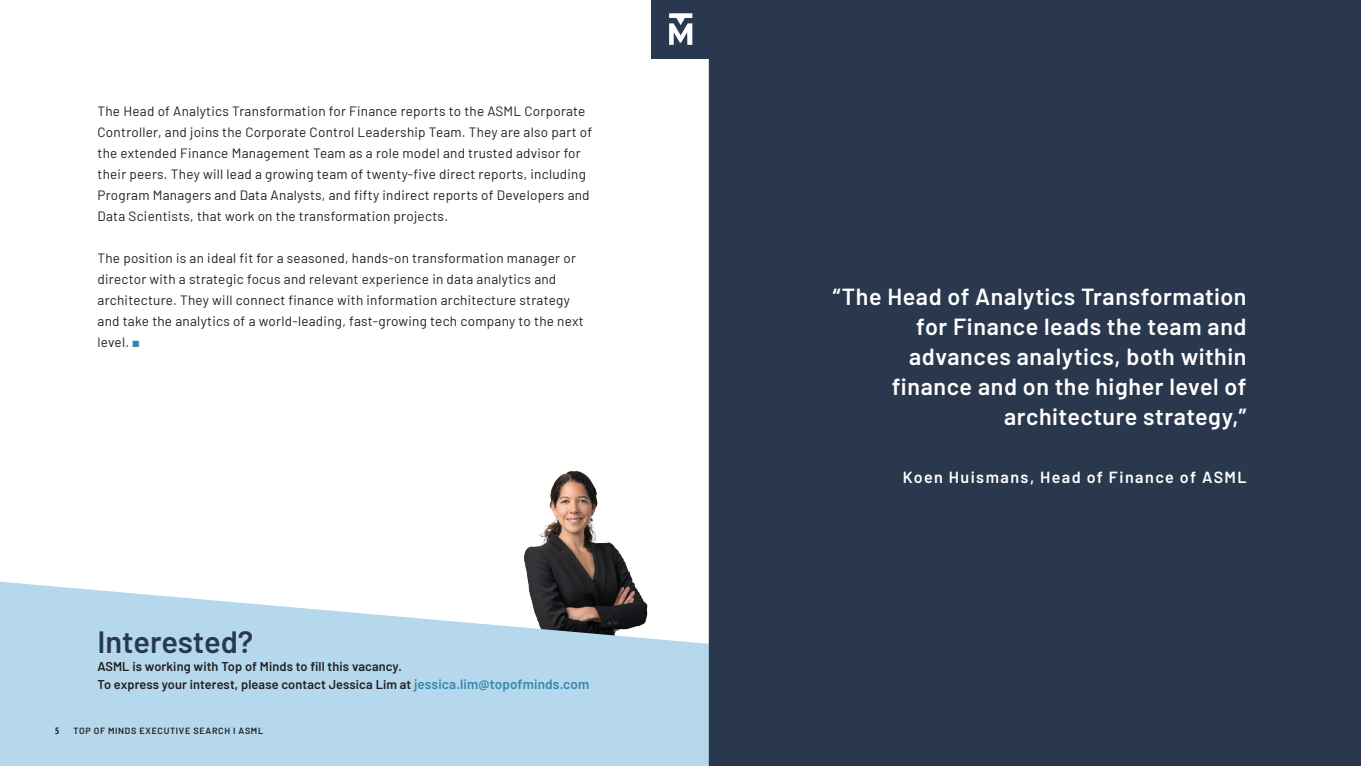
<style>
.page{position:relative;width:1361px;height:766px;background:#fff}
.page>*{position:absolute;margin:0;border:0;box-sizing:border-box;transform-origin:0 0}
.t1{font:600 30.75px "Barlow";color:#2a384e}
.t2{font:600 23.25px/30px "Barlow";letter-spacing:.025em;color:#fff;text-align:right}
.t3{font:600 16.12px "Barlow";letter-spacing:.085em;color:#fff}
.t4{font:13.5px/21px "Barlow";letter-spacing:.02em;color:#231f20}
.t5{font:600 12.75px/18px "Barlow";letter-spacing:.01em;color:#231f20}
.t6{font:600 9px "Barlow";letter-spacing:.07em;color:#231f20}
.t7{font:700 condensed 9px "Open Sans";color:#231f20}
.s1{color:#3587b0}
.s2{font-size:13.5px;color:#3587b0}
</style>
<div class="page">
<img style="left:524px;top:471px;width:109px;height:110px">
<svg style="left:0;top:581px;width:709px;height:184px;background:#b9d5e6"></svg>
<div style="left:709px;top:0;width:652px;height:765px;background:#2a384e"></div>
<img style="left:651px;top:0;width:58px;height:58px">
<p class="t4" style="left:98px;top:99px;width:496px">The Head of Analytics Transformation for Finance reports to the ASML Corporate Controller, and joins the Corporate Control Leadership Team. They are also part of the extended Finance Management Team as a role model and trusted advisor for their peers. They will lead a growing team of twenty-five direct reports, including Program Managers and Data Analysts, and fifty indirect reports of Developers and Data Scientists, that work on the transformation projects.</p>
<p class="t4" style="left:98px;top:246px;width:487px">The position is an ideal fit for a seasoned, hands-on transformation manager or director with a strategic focus and relevant experience in data analytics and architecture. They will connect finance with information architecture strategy and take the analytics of a world-leading, fast-growing tech company to the next level. <span class="s1">■</span></p>
<h1 class="t1" style="left:98px;top:619px;width:157px">Interested?</h1>
<p class="t5" style="left:98px;top:656px;width:493px">ASML is working with Top of Minds to fill this vacancy.<br>To express your interest, please contact Jessica Lim at <span class="s2">jessica.lim@topofminds.com</span></p>
<p class="t7" style="left:55px;top:724px;width:6px">5</p>
<p class="t6" style="left:73px;top:724px;width:191px">TOP OF MINDS EXECUTIVE SEARCH I ASML</p>
<h2 class="t2" style="left:833px;top:280px;width:415px">“The Head of Analytics Transformation for Finance leads the team and advances analytics, both within finance and on the higher level of architecture strategy,”</h2>
<p class="t3" style="left:903px;top:465px;width:345px">Koen Huismans, Head of Finance of ASML</p>
</div>
